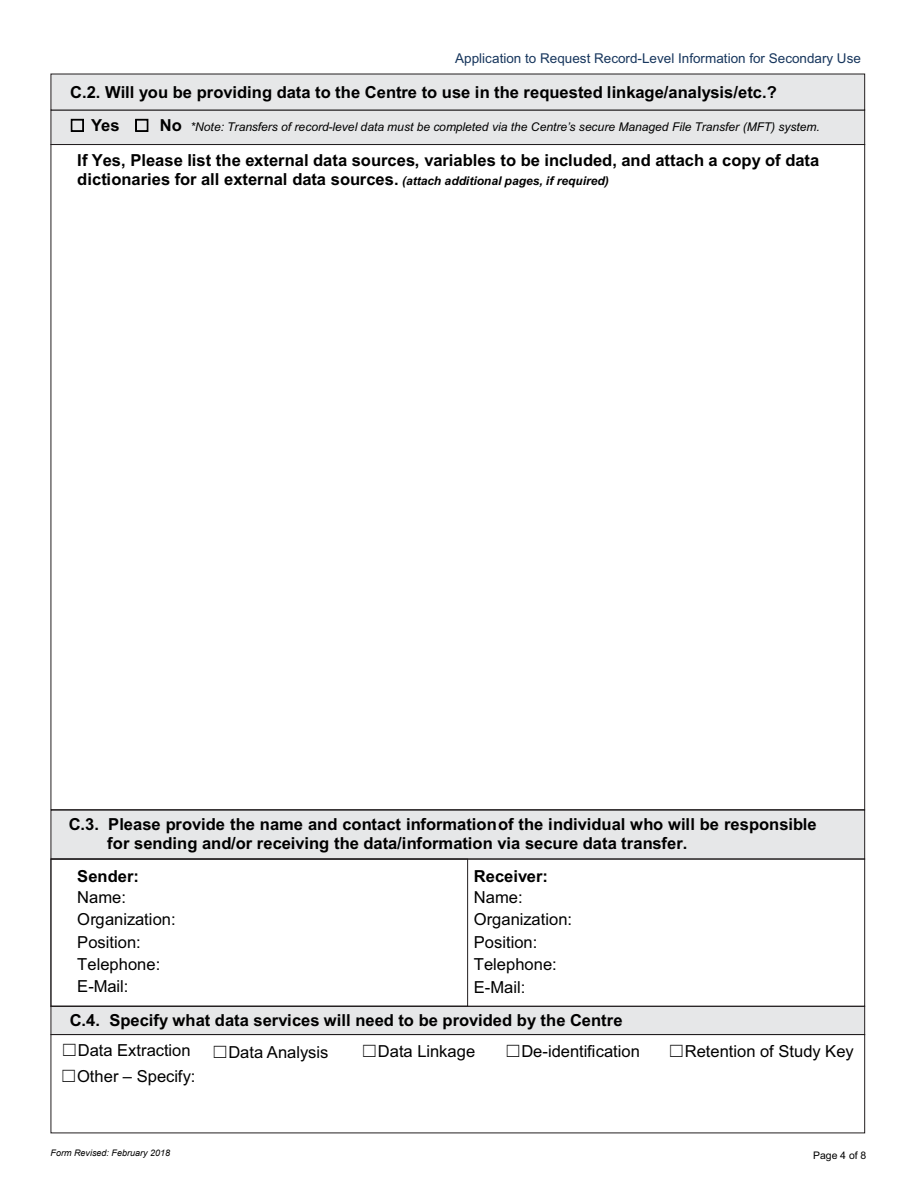
<style>
.page{position:relative;width:918px;height:1188px;background:#fff}
.page>*{position:absolute;margin:0;border:0;box-sizing:border-box;transform-origin:0 0}
.t1{font:700 16.5px/19px "Arial";color:#000}
.t2{font:16.5px/22.2px "Arial";color:#000}
.t3{font:13.5px "Arial";color:#17365d}
.t4{font:italic 12px "Arial";color:#000}
.t5{font:10.5px "Arial";color:#000}
.t6{font:italic 9px "Arial";color:#000}
.s1{font-family:"MS Gothic";font-style:normal;font-size:16.5px}
.s2{font-weight:700;font-style:normal;font-size:16.5px}
.s3{font-style:italic;font-size:12px}
.s4{font-style:inherit}
.s5{font-family:"MS Gothic";font-weight:400}
.s6{font-weight:400}
.s7{font-family:"MS Gothic"}
</style>
<div class="page">
<div style="left:51px;top:1006px;width:814px;height:29px;background:#e6e7e8"></div>
<div style="left:51px;top:810px;width:814px;height:49px;background:#e6e7e8;border:1px solid #231f20"></div>
<div style="left:51px;top:110px;width:814px;height:35px;background:#e6e7e8;border:1px solid #231f20"></div>
<div style="left:51px;top:74px;width:814px;height:36px;background:#e6e7e8"></div>
<div style="left:51px;top:859px;width:417px;height:148px;border:1px solid #231f20"></div>
<div style="left:51px;top:1034px;width:814px;height:99px;border:1px solid #231f20"></div>
<p class="t3" style="left:455px;top:53px;width:407px">Application to Request Record-Level Information for Secondary Use</p>
<p class="t1" style="left:70px;top:84px;width:708px">C.2. Will you be providing data to the Centre to use in the requested linkage/analysis/etc.?</p>
<p class="t4" style="left:69px;top:123px;width:752px"><span class="s1">☐</span> <span class="s2">Yes</span> <span class="s1">☐</span> <span class="s2">No</span> *Note: Transfers of record-level data must be completed via the Centre’s secure Managed File Transfer (MFT) system.</p>
<p class="t1" style="left:77px;top:152px;width:744px">If Yes, Please list the external data sources, variables to be included, and attach a copy of data dictionaries for all external data sources. <span class="s3">(attach additional pages, if required)</span></p>
<p class="t1" style="left:107px;top:816px;width:711px;text-indent:-39px">C.3. Please provide the name and contact information of the individual who will be responsible for sending and/or receiving the data/information via secure data transfer.</p>
<p class="t1" style="left:77px;top:868px;width:63px">Sender:</p>
<p class="t2" style="left:77px;top:888px;width:100px">Name:<br>Organization:<br>Position:<br>Telephone:<br>E-Mail:</p>
<p class="t1" style="left:474px;top:868px;width:76px">Receiver:</p>
<p class="t2" style="left:474px;top:888px;width:100px">Name:<br>Organization:<br>Position:<br>Telephone:<br>E-Mail<span class="s4">:</span></p>
<p class="t1" style="left:61px;top:1007px;width:563px;line-height:30.5px;text-indent:9px">C.4. Specify what data services will need to be provided by the Centre <span class="s5">☐</span><span class="s6">Data Extraction</span></p>
<p class="t2" style="left:212px;top:1042px;width:118px"><span class="s7">☐</span>Data Analysis</p>
<p class="t2" style="left:361px;top:1042px;width:115px"><span class="s7">☐</span>Data Linkage</p>
<p class="t2" style="left:505px;top:1041px;width:137px"><span class="s7">☐</span>De-identification</p>
<p class="t2" style="left:668px;top:1041px;width:187px"><span class="s7">☐</span>Retention of Study Key</p>
<p class="t2" style="left:61px;top:1067px;width:137px"><span class="s7">☐</span>Other – Specify:</p>
<p class="t6" style="left:51px;top:1147px;width:121px">Form Revised: February 2018</p>
<p class="t5" style="left:813px;top:1152px;width:55px">Page 4 of 8</p>
</div>
